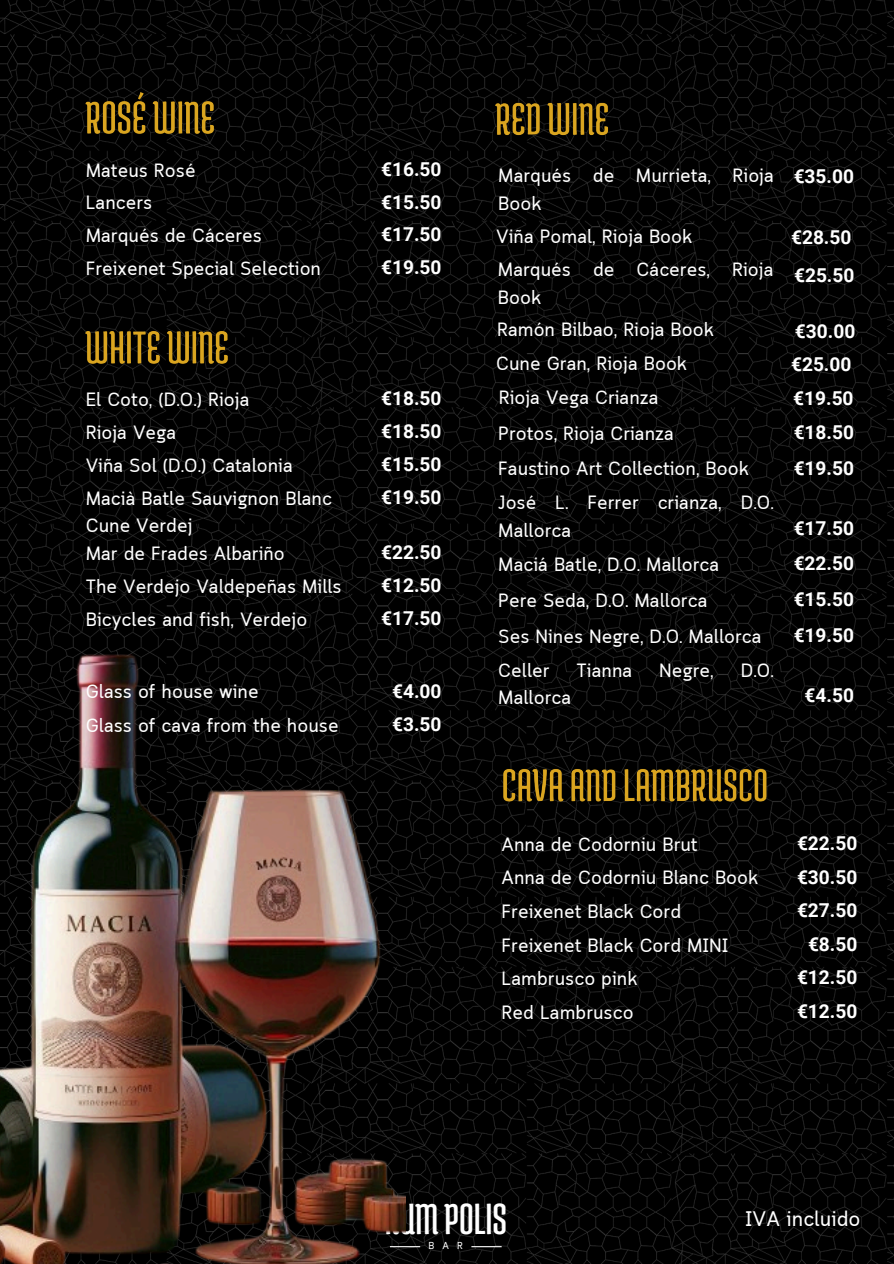
<style>
.page{position:relative;width:894px;height:1264px;background:#fff}
.page>*{position:absolute;margin:0;border:0;box-sizing:border-box;transform-origin:0 0}
.t1{font:46.5px "Medula One";color:#fff}
.t2{font:700 21px "Cloud Loop";color:#fff}
.t3{font:700 19.2px/27.5px "Cloud Loop";color:#fff}
.t4{font:700 19.2px "Roboto";color:#fff}
.t5{font:700 10.05px "Cloud Loop";color:#fff}
</style>
<div class="page">
<img style="left:0;top:0;width:893px;height:1263px">
<hr style="left:390px;top:1246px;width:30px;height:1px;background:#fff">
<hr style="left:471px;top:1246px;width:30px;height:1px;background:#fff">
<img style="left:0;top:613px;width:405px;height:650px">
<img style="left:73px;top:80px;width:155px;height:69px">
<img style="left:73px;top:319px;width:170px;height:60px">
<img style="left:482px;top:90px;width:140px;height:60px">
<img style="left:490px;top:756px;width:290px;height:61px">
<h2 class="t3" style="left:86px;top:158px;width:111px">Mateus Rosé</h2>
<h2 class="t4" style="left:381px;top:158px;width:62px">€16.50</h2>
<h2 class="t3" style="left:86px;top:191px;width:68px">Lancers</h2>
<h2 class="t4" style="left:381px;top:191px;width:62px">€15.50</h2>
<h2 class="t3" style="left:86px;top:224px;width:178px">Marqués de Cáceres</h2>
<h2 class="t4" style="left:381px;top:223px;width:62px">€17.50</h2>
<h2 class="t3" style="left:86px;top:256px;width:237px">Freixenet Special Selection</h2>
<h2 class="t4" style="left:381px;top:256px;width:62px">€19.50</h2>
<h2 class="t3" style="left:86px;top:388px;width:165px">El Coto, (D.O.) Rioja</h2>
<h2 class="t4" style="left:381px;top:387px;width:62px">€18.50</h2>
<h2 class="t3" style="left:86px;top:420px;width:92px">Rioja Vega</h2>
<h2 class="t4" style="left:381px;top:420px;width:62px">€18.50</h2>
<h2 class="t3" style="left:86px;top:453px;width:208px">Viña Sol (D.O.) Catalonia</h2>
<h2 class="t4" style="left:381px;top:453px;width:62px">€15.50</h2>
<h2 class="t3" style="left:86px;top:486px;width:248px">Macià Batle Sauvignon Blanc<br>Cune Verdej</h2>
<h2 class="t4" style="left:381px;top:486px;width:62px">€19.50</h2>
<h2 class="t3" style="left:86px;top:541px;width:200px">Mar de Frades Albariño</h2>
<h2 class="t4" style="left:381px;top:541px;width:62px">€22.50</h2>
<h2 class="t3" style="left:86px;top:574px;width:257px">The Verdejo Valdepeñas Mills</h2>
<h2 class="t4" style="left:381px;top:574px;width:62px">€12.50</h2>
<h2 class="t3" style="left:86px;top:607px;width:223px">Bicycles and fish, Verdejo</h2>
<h2 class="t4" style="left:381px;top:607px;width:62px">€17.50</h2>
<h1 class="t3" style="left:86px;top:679px;width:174px">Glass of house wine</h1>
<h2 class="t4" style="left:392px;top:679px;width:51px">€4.00</h2>
<h2 class="t3" style="left:86px;top:713px;width:254px">Glass of cava from the house</h2>
<h2 class="t4" style="left:392px;top:713px;width:51px">€3.50</h2>
<h2 class="t3" style="left:498px;top:164px;width:277px">Marqués de Murrieta, Rioja<br>Book</h2>
<h2 class="t4" style="left:793px;top:165px;width:62px">€35.00</h2>
<h2 class="t3" style="left:496px;top:224px;width:198px">Viña Pomal, Rioja Book</h2>
<h2 class="t4" style="left:790px;top:226px;width:62px">€28.50</h2>
<h2 class="t3" style="left:497px;top:258px;width:277px">Marqués de Cáceres, Rioja<br>Book</h2>
<h2 class="t4" style="left:793px;top:264px;width:62px">€25.50</h2>
<h2 class="t3" style="left:497px;top:318px;width:218px">Ramón Bilbao, Rioja Book</h2>
<h2 class="t4" style="left:794px;top:320px;width:62px">€30.00</h2>
<h2 class="t3" style="left:496px;top:351px;width:192px">Cune Gran, Rioja Book</h2>
<p class="t4" style="left:790px;top:353px;width:62px">€25.00</p>
<h2 class="t3" style="left:498px;top:385px;width:161px">Rioja Vega Crianza</h2>
<h2 class="t4" style="left:793px;top:387px;width:62px">€19.50</h2>
<h2 class="t3" style="left:498px;top:421px;width:177px">Protos, Rioja Crianza</h2>
<h2 class="t4" style="left:793px;top:421px;width:62px">€18.50</h2>
<h2 class="t3" style="left:498px;top:457px;width:252px">Faustino Art Collection, Book</h2>
<h2 class="t4" style="left:793px;top:457px;width:62px">€19.50</h2>
<h2 class="t3" style="left:498px;top:490px;width:277px">José L. Ferrer crianza, D.O.<br>Mallorca</h2>
<h2 class="t4" style="left:793px;top:517px;width:62px">€17.50</h2>
<h2 class="t3" style="left:498px;top:552px;width:222px">Maciá Batle, D.O. Mallorca</h2>
<h2 class="t4" style="left:793px;top:552px;width:62px">€22.50</h2>
<h2 class="t3" style="left:498px;top:588px;width:210px">Pere Seda, D.O. Mallorca</h2>
<h2 class="t4" style="left:793px;top:588px;width:62px">€15.50</h2>
<h2 class="t3" style="left:498px;top:624px;width:265px">Ses Nines Negre, D.O. Mallorca</h2>
<h2 class="t4" style="left:793px;top:624px;width:62px">€19.50</h2>
<h2 class="t3" style="left:498px;top:658px;width:53px">Celler</h2>
<h2 class="t3" style="left:576px;top:658px;width:57px">Tianna</h2>
<h2 class="t3" style="left:659px;top:658px;width:56px">Negre,</h2>
<h2 class="t3" style="left:740px;top:658px;width:35px">D.O.</h2>
<h2 class="t3" style="left:498px;top:685px;width:74px">Mallorca</h2>
<h2 class="t4" style="left:804px;top:684px;width:51px">€4.50</h2>
<h2 class="t3" style="left:501px;top:832px;width:197px">Anna de Codorniu Brut</h2>
<h2 class="t4" style="left:796px;top:832px;width:62px">€22.50</h2>
<h2 class="t3" style="left:501px;top:865px;width:258px">Anna de Codorniu Blanc Book</h2>
<h2 class="t4" style="left:796px;top:865px;width:62px">€30.50</h2>
<h2 class="t3" style="left:501px;top:899px;width:181px">Freixenet Black Cord</h2>
<h2 class="t4" style="left:796px;top:899px;width:62px">€27.50</h2>
<h2 class="t3" style="left:501px;top:932px;width:228px">Freixenet Black Cord MINI</h2>
<h2 class="t4" style="left:807px;top:933px;width:51px">€8.50</h2>
<h2 class="t3" style="left:501px;top:966px;width:137px">Lambrusco pink</h2>
<h2 class="t4" style="left:796px;top:966px;width:62px">€12.50</h2>
<h2 class="t3" style="left:501px;top:1000px;width:133px">Red Lambrusco</h2>
<h2 class="t4" style="left:796px;top:1000px;width:62px">€12.50</h2>
<h2 class="t1" style="left:384px;top:1194px;width:124px">RUMPOLIS</h2>
<h2 class="t5" style="left:428px;top:1239px;width:36px">BAR</h2>
<h2 class="t2" style="left:745px;top:1206px;width:117px">IVA incluido</h2>
</div>
